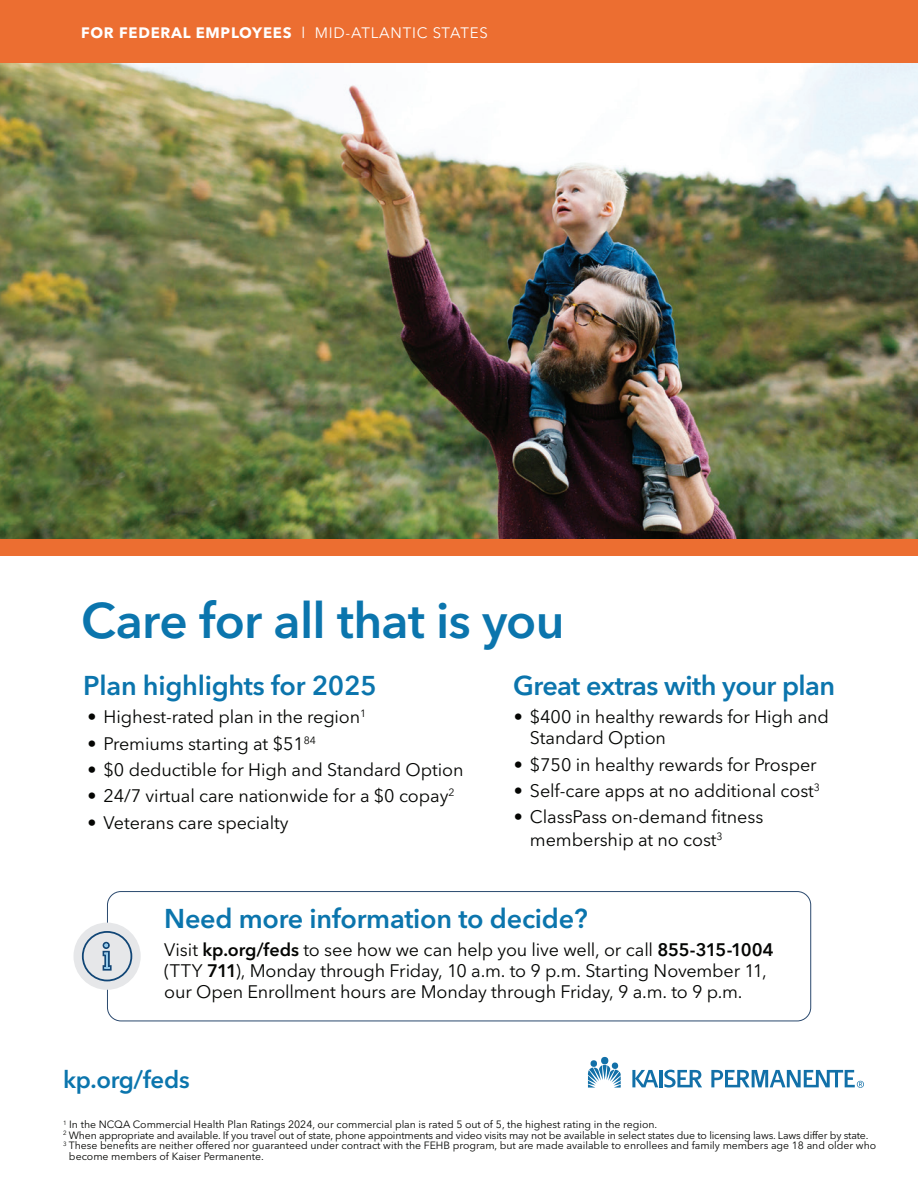
<style>
.page{position:relative;width:918px;height:1188px;background:#fff}
.page>*{position:absolute;margin:0;border:0;box-sizing:border-box;transform-origin:0 0}
.t1{font:600 49.5px "Avenir Next LT Pro";letter-spacing:-.015em;color:#0b75ad}
.t2{font:600 27px "Avenir Next LT Pro";letter-spacing:-.01em;color:#0b75ad}
.t3{font:600 24px "Avenir Next LT Pro";letter-spacing:-.01em;color:#0b75ad}
.t4{font:18px/21px "Avenir Next LT Pro";letter-spacing:-.005em;color:#040503}
.t5{font:700 15px "Avenir Next LT Pro";letter-spacing:.05em;color:#fff}
.t6{font:10.5px "Avenir Next LT Pro";color:#040503}
.s1{font-weight:400}
.s2{font-weight:600}
</style>
<div class="page">
<img style="left:0;top:63px;width:918px;height:476px">
<div style="left:107px;top:891px;width:704px;height:130px;border:1px solid #2a496e;border-radius:14px"></div>
<div style="left:74px;top:923px;width:67px;height:67px;background:#e6e7e9;border-radius:50%"></div>
<svg style="left:82px;top:931px;width:50px;height:50px"></svg>
<svg style="left:588px;top:1059px;width:33px;height:29px"></svg>
<div style="left:601px;top:1057px;width:7px;height:7px;background:#1270a8;border-radius:50%"></div>
<hr style="left:659px;top:1070px;width:3px;height:17px;background:#1270a8">
<svg style="left:632px;top:1070px;width:26px;height:17px"></svg>
<svg style="left:664px;top:1070px;width:38px;height:18px"></svg>
<svg style="left:711px;top:1070px;width:153px;height:18px"></svg>
<div style="left:0;top:539px;width:918px;height:16px;background:#ec6e31"></div>
<div style="left:0;top:0;width:918px;height:63px;background:#ec6e31"></div>
<p class="t5" style="left:81px;top:23px;width:408px">FOR FEDERAL EMPLOYEES <span class="s1">l MID-ATLANTIC STATES</span></p>
<h1 class="t1" style="left:81px;top:591px;width:485px">Care for all that is you</h1>
<h2 class="t2" style="left:83px;top:670px;width:295px">Plan highlights for 2025</h2>
<p class="t4" style="left:87px;top:706px;width:280px">• Highest-rated plan in the region<sup>1</sup></p>
<p class="t4" style="left:87px;top:733px;width:230px">• Premiums starting at $51<sup>84</sup></p>
<p class="t4" style="left:87px;top:759px;width:378px">• $0 deductible for High and Standard Option</p>
<p class="t4" style="left:87px;top:786px;width:369px">• 24/7 virtual care nationwide for a $0 copay<sup>2</sup></p>
<p class="t4" style="left:87px;top:812px;width:203px">• Veterans care specialty</p>
<h2 class="t2" style="left:513px;top:670px;width:324px">Great extras with your plan</h2>
<p class="t4" style="left:530px;top:706px;width:301px;text-indent:-16px">• $400 in healthy rewards for High and<br>Standard Option</p>
<p class="t4" style="left:514px;top:754px;width:304px">• $750 in healthy rewards for Prosper</p>
<p class="t4" style="left:514px;top:780px;width:308px">• Self-care apps at no additional cost<sup>3</sup></p>
<p class="t4" style="left:530px;top:806px;width:235px;line-height:22.5px;text-indent:-16px">• ClassPass on-demand fitness membership at no cost<sup>3</sup></p>
<h2 class="t2" style="left:164px;top:903px;width:425px">Need more information to decide?</h2>
<p class="t4" style="left:164px;top:939px;width:611px">Visit <span class="s2">kp.org/feds</span> to see how we can help you live well, or call <span class="s2">855-315-1004 </span>(TTY <span class="s2">711</span>), Monday through Friday, 10 a.m. to 9 p.m. Starting November 11, our Open Enrollment hours are Monday through Friday, 9 a.m. to 9 p.m.</p>
<h3 class="t3" style="left:63px;top:1065px;width:128px">kp.org/feds</h3>
<p class="t6" style="left:63px;top:1118px;width:596px"><sup>1</sup> In the NCQA Commercial Health Plan Ratings 2024, our commercial plan is rated 5 out of 5, the highest rating in the region.</p>
<p class="t6" style="left:63px;top:1129px;width:807px"><sup>2</sup> When appropriate and available. If you travel out of state, phone appointments and video visits may not be available in select states due to licensing laws. Laws differ by state.</p>
<p class="t6" style="left:63px;top:1139px;width:815px"><sup>3</sup> These benefits are neither offered nor guaranteed under contract with the FEHB program, but are made available to enrollees and family members age 18 and older who</p>
<p class="t6" style="left:69px;top:1150px;width:197px">become members of Kaiser Permanente.</p>
</div>
